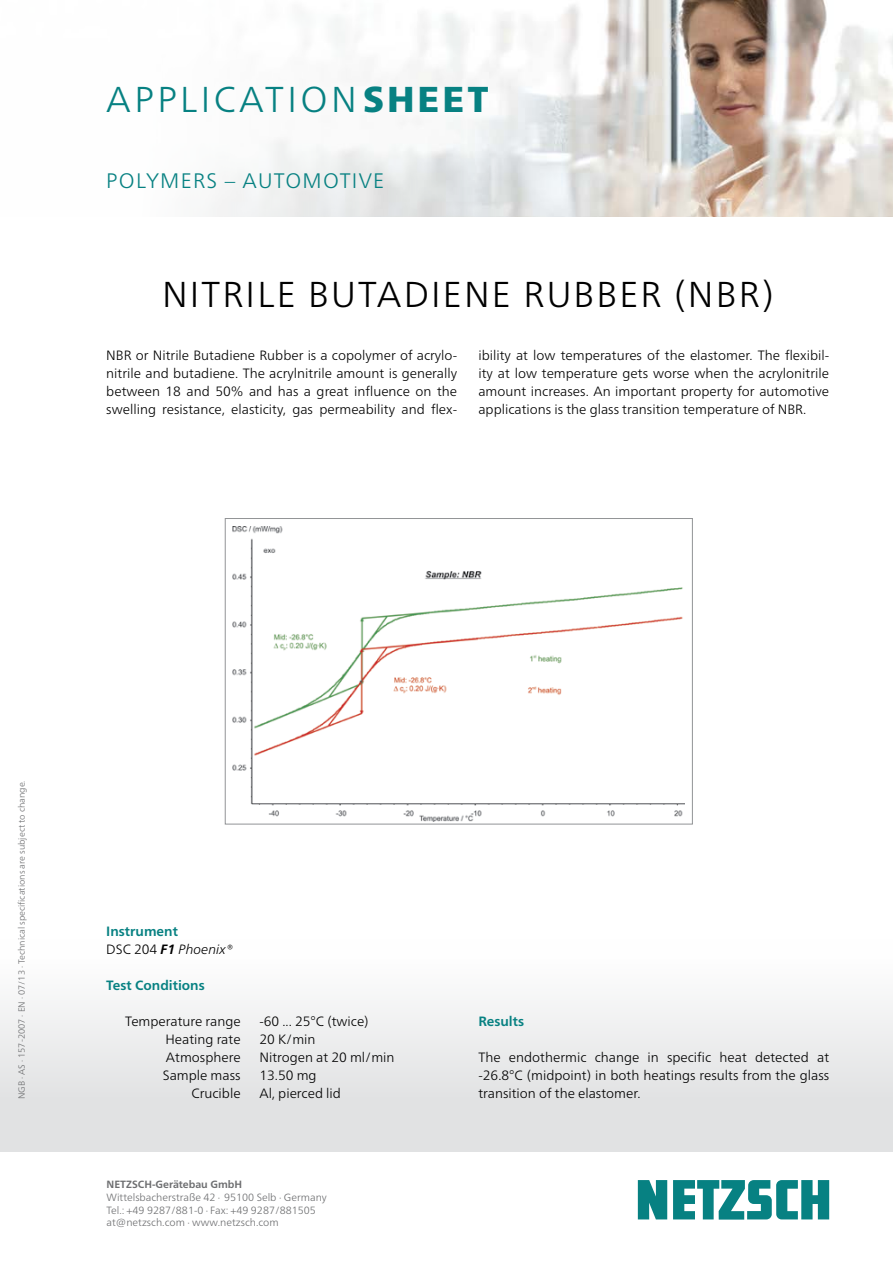
<style>
.page{position:relative;width:893px;height:1263px;background:#fff}
.page>*{position:absolute;margin:0;border:0;box-sizing:border-box;transform-origin:0 0}
.Sheet_Headline{font:300 36px "Frutiger Neue LTW1 G";letter-spacing:.06em;color:#000}
.t1{font:300 36px "Frutiger Neue LTW1 G";letter-spacing:.095em;color:#078182}
.t2{font:300 21px "Frutiger Neue LTW1 G";letter-spacing:.06em;color:#078182}
.Sheet_Zwischenübersc{font:300 13.5px/18px "Frutiger Neue LTW1 G";color:#000;text-align:justify}
.Sheet_Zwischenübersc-2{font:700 13.5px "Frutiger Neue LTW1 G";color:#078182}
.Sheet_Zwischenübersc-3{font:italic 300 13.5px "Frutiger Neue LTW1 G";color:#000}
.t3{font:300 10.5px/12.8px "Frutiger Neue LTW1 G";color:#6d6e70}
.t4{font:700 10.5px "Frutiger Neue LTW1 G";color:#6d6e70}
.Sheet_Bildunterschri{font:300 9px "Frutiger Neue LTW1 G";color:#6d6e70}
.s1{font-weight:900}
.s2{font-style:normal}
.s3{font-weight:700}
</style>
<div class="page">
<img style="left:210px;top:0;width:683px;height:216px">
<svg style="left:638px;top:1180px;width:191px;height:39px"></svg>
<img style="left:232px;top:527px;width:452px;height:295px">
<div style="left:225px;top:518px;width:468px;height:306px;border:1px solid #929496"></div>
<h1 class="t1" style="left:106px;top:78px;width:384px">APPLICATION<span class="s1">SHEET</span></h1>
<p class="t2" style="left:106px;top:168px;width:279px">POLYMERS – AUTOMOTIVE</p>
<p class="Sheet_Headline" style="left:162px;top:272px;width:613px">NITRILE BUTADIENE RUBBER (NBR)</p>
<p class="Sheet_Zwischenübersc" style="left:106px;top:346px;width:352px">NBR or Nitrile Butadiene Rubber is a copolymer of acrylo&shy;nitrile and butadiene. The acrylnitrile amount is generally between 18 and 50% and has a great influence on the swelling resistance, elasticity, gas permeability and flex-</p>
<p class="Sheet_Zwischenübersc" style="left:478px;top:346px;width:352px">ibility at low temperatures of the elastomer. The flexibil&shy;ity at low temperature gets worse when the acrylonitrile amount increases. An important property for automotive applications is the glass transition temperature of NBR.</p>
<p class="Sheet_Bildunterschri" style="left:16px;top:1099px;width:320px;rotate:-90deg">NGB ∙ AS ∙ 157-2007 ∙ EN ∙ 07/13 ∙ Technical specifications are subject to change.</p>
<p class="Sheet_Zwischenübersc-2" style="left:106px;top:923px;width:73px">Instrument</p>
<p class="Sheet_Zwischenübersc-3" style="left:106px;top:941px;width:128px"><span class="s2">DSC 204</span> <span class="s3">F1</span> Phoenix®</p>
<p class="Sheet_Zwischenübersc-2" style="left:106px;top:977px;width:100px">Test Conditions</p>
<p class="Sheet_Zwischenübersc" style="left:125px;top:1012px;width:117px">Temperature range</p>
<p class="Sheet_Zwischenübersc" style="left:165px;top:1030px;width:77px">Heating rate</p>
<p class="Sheet_Zwischenübersc" style="left:163px;top:1048px;width:79px">Atmosphere<br>Sample mass</p>
<p class="Sheet_Zwischenübersc" style="left:191px;top:1084px;width:51px">Crucible</p>
<p class="Sheet_Zwischenübersc" style="left:259px;top:1012px;width:111px">-60 ... 25°C (twice)</p>
<p class="Sheet_Zwischenübersc" style="left:259px;top:1030px;width:58px">20 K/min</p>
<p class="Sheet_Zwischenübersc" style="left:259px;top:1048px;width:137px">Nitrogen at 20 ml/min<br>13.50 mg</p>
<p class="Sheet_Zwischenübersc" style="left:259px;top:1084px;width:83px">Al, pierced lid</p>
<p class="t4" style="left:107px;top:1178px;width:137px">NETZSCH-Gerätebau GmbH</p>
<p class="t3" style="left:107px;top:1191px;width:222px">Wittelsbacherstraße 42 ∙ 95100 Selb ∙ Germany<br>Tel.: +49 9287/881-0 ∙ Fax: +49 9287/881505 at@netzsch.com ∙ www.netzsch.com</p>
<p class="Sheet_Zwischenübersc-2" style="left:478px;top:1013px;width:47px">Results</p>
<p class="Sheet_Zwischenübersc" style="left:478px;top:1048px;width:352px">The endothermic change in specific heat detected at -26.8°C (midpoint) in both heatings results from the glass transition of the elastomer.</p>
</div>
